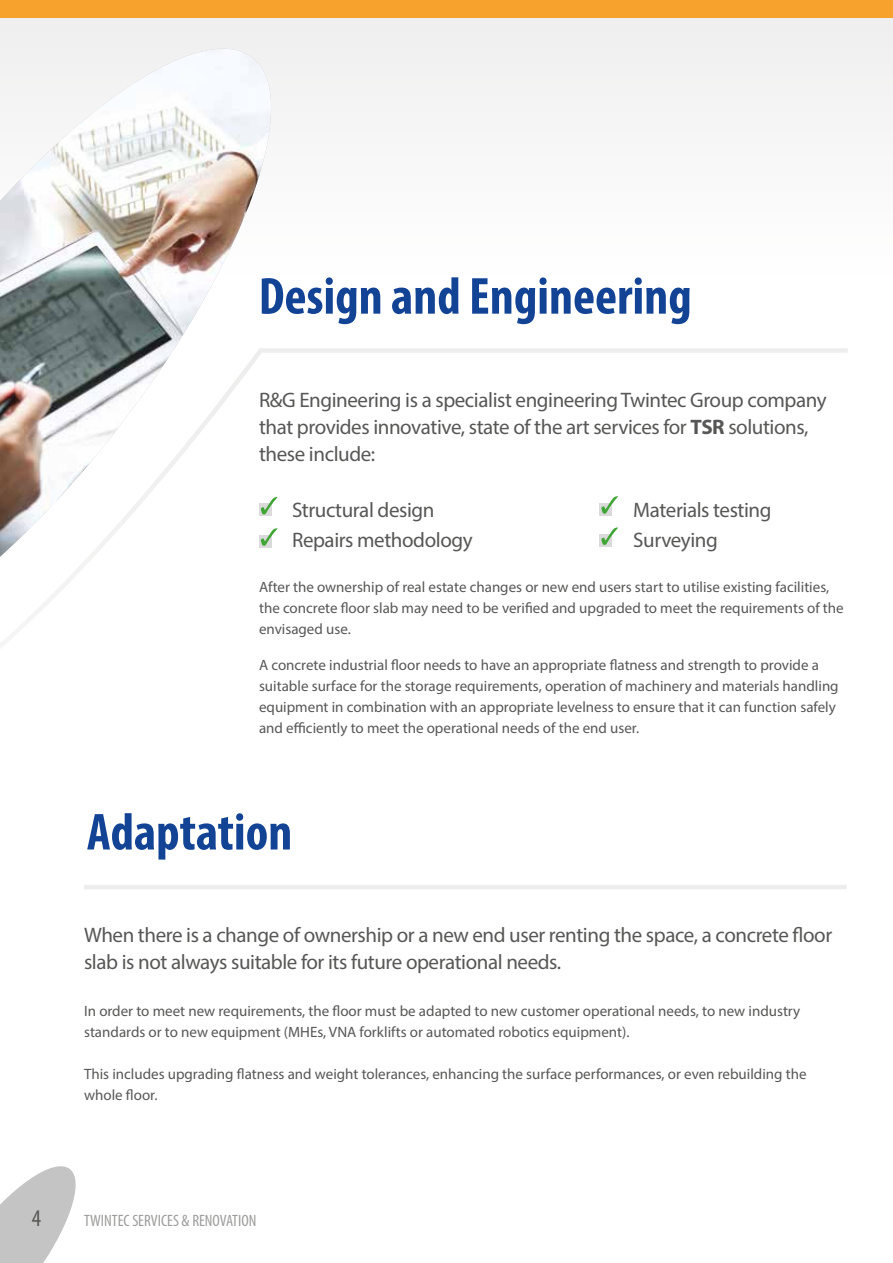
<style>
.page{position:relative;width:893px;height:1263px;background:#fff}
.page>*{position:absolute;margin:0;border:0;box-sizing:border-box;transform-origin:0 0}
.t1{font:700 condensed 52.5px "Myriad Pro";color:#134395}
.t2{font:condensed 24px "Myriad Pro";color:#575756}
.t3{font:21px/27px "Myriad Pro";letter-spacing:-.02em;color:#575756}
.t4{font:condensed 16.5px "Myriad Pro";color:#9d9d9c}
.t5{font:15px/21px "Myriad Pro";color:#575756}
.s1{font-weight:700}
</style>
<div class="page">
<svg style="left:0;top:1166px;width:76px;height:97px"></svg>
<div style="left:0;top:0;width:893px;height:348px;background:#f8f8f8"></div>
<svg style="left:23px;top:348px;width:825px;height:275px"></svg>
<div style="left:0;top:0;width:893px;height:17px;background:#f6a22d"></div>
<img style="left:0;top:49px;width:304px;height:508px">
<hr style="left:84px;top:885px;width:763px;height:4px;background:#ededed">
<svg style="left:259px;top:504px;width:12px;height:12px"></svg>
<svg style="left:261px;top:497px;width:16px;height:17px"></svg>
<div style="left:259px;top:535px;width:12px;height:12px;background:#dadada"></div>
<svg style="left:261px;top:528px;width:16px;height:18px"></svg>
<div style="left:600px;top:503px;width:12px;height:12px;background:#dadada"></div>
<svg style="left:601px;top:496px;width:17px;height:18px"></svg>
<div style="left:600px;top:534px;width:12px;height:12px;background:#dadada"></div>
<svg style="left:601px;top:527px;width:17px;height:18px"></svg>
<h1 class="t1" style="left:259px;top:263px;width:434px">Design and Engineering</h1>
<h3 class="t3" style="left:259px;top:386px;width:569px">R&amp;G Engineering is a specialist engineering Twintec Group company that provides innovative, state of the art services for <span class="s1">TSR</span> solutions, these include:</h3>
<h3 class="t3" style="left:292px;top:495px;width:182px;line-height:30px">Structural design<br>Repairs methodology</h3>
<h3 class="t3" style="left:633px;top:495px;width:140px;line-height:30px">Materials testing<br>Surveying</h3>
<p class="t5" style="left:259px;top:576px;width:586px">After the ownership of real estate changes or new end users start to utilise existing facilities, the concrete floor slab may need to be verified and upgraded to meet the requirements of the envisaged use.</p>
<p class="t5" style="left:259px;top:654px;width:581px">A concrete industrial floor needs to have an appropriate flatness and strength to provide a suitable surface for the storage requirements, operation of machinery and materials handling equipment in combination with an appropriate levelness to ensure that it can function safely and efficiently to meet the operational needs of the end user.</p>
<h1 class="t1" style="left:87px;top:799px;width:207px">Adaptation</h1>
<h3 class="t3" style="left:84px;top:921px;width:750px">When there is a change of ownership or a new end user renting the space, a concrete floor slab is not always suitable for its future operational needs.</h3>
<p class="t5" style="left:84px;top:1000px;width:718px">In order to meet new requirements, the floor must be adapted to new customer operational needs, to new industry standards or to new equipment (MHEs, VNA forklifts or automated robotics equipment).</p>
<p class="t5" style="left:84px;top:1063px;width:724px">This includes upgrading flatness and weight tolerances, enhancing the surface performances, or even rebuilding the whole floor.</p>
<h2 class="t2" style="left:32px;top:1204px;width:11px">4</h2>
<p class="t4" style="left:84px;top:1211px;width:174px">TWINTEC SERVICES &amp; RENOVATION</p>
</div>
